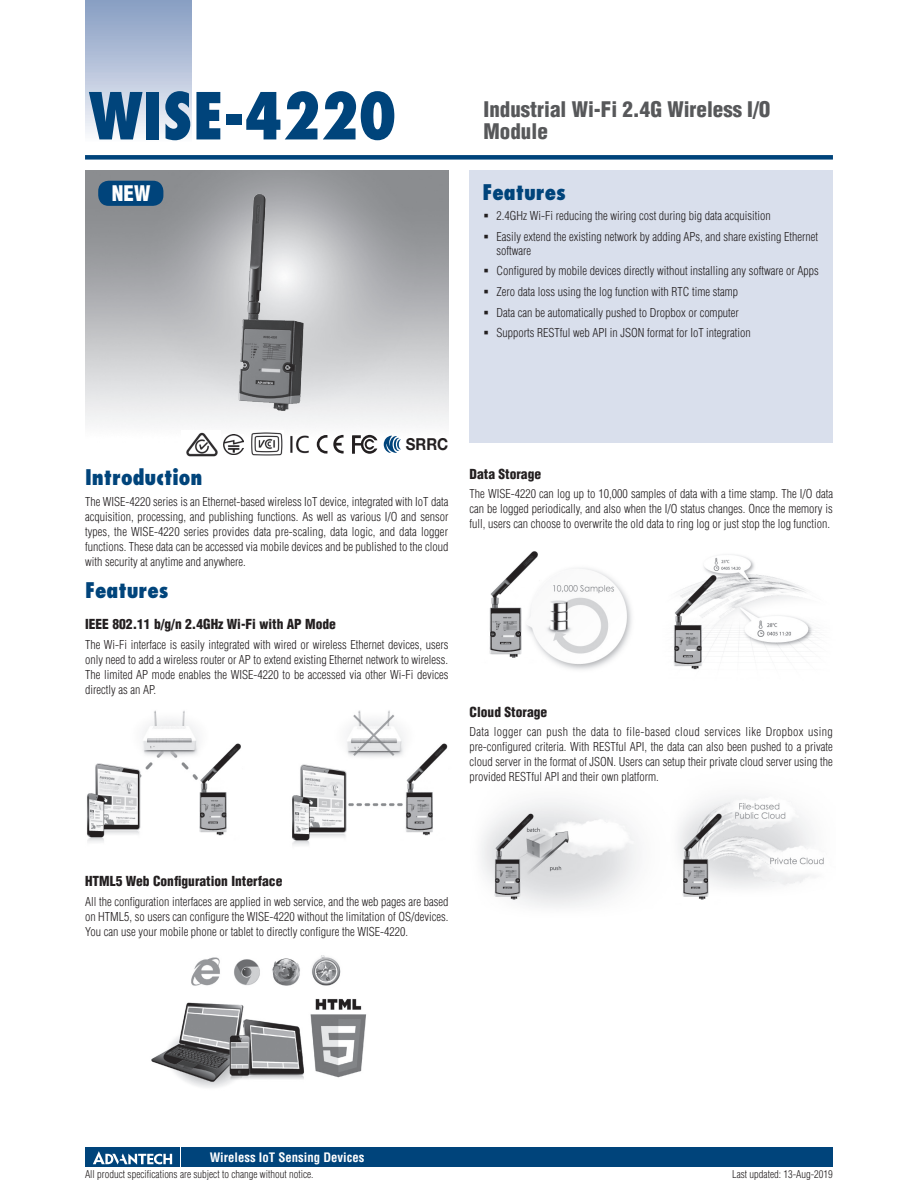
<style>
.page{position:relative;width:918px;height:1188px;background:#fff}
.page>*{position:absolute;margin:0;border:0;box-sizing:border-box;transform-origin:0 0}
.t1{font:800 condensed 63px "Futura";color:#00447b}
.t2{font:900 condensed 21px/22.5px "Helvetica";color:#57585a}
.t3{font:800 condensed 21px "Futura";color:#00447b}
.t4{font:900 condensed 21px "Helvetica";color:#fff}
.t5{font:700 16.5px "Helvetica Neue";color:#231f20;scale:.91 1}
.t6{font:900 condensed 13.5px "Helvetica";color:#231f20}
.t7{font:700 condensed 12.75px "Helvetica";color:#fff}
.t8{font:300 condensed 12px/15px "Helvetica";color:#231f20;text-align:justify}
.t9{font:300 condensed 10.5px "Helvetica";color:#231f20}
</style>
<div class="page">
<div style="left:85px;top:155px;width:748px;height:5px;background:#00447b"></div>
<div style="left:85px;top:0;width:106px;height:143px;background:linear-gradient(to bottom,#849bc1,#f9fafc)"></div>
<div style="left:182px;top:1147px;width:651px;height:20px;background:#00447b"></div>
<div style="left:85px;top:1147px;width:95px;height:20px;background:#00447b"></div>
<svg style="left:93px;top:1151px;width:79px;height:14px"></svg>
<div style="left:470px;top:170px;width:363px;height:272px;background:#d9dfec"></div>
<img style="left:85px;top:170px;width:363px;height:272px">
<img style="left:481px;top:796px;width:343px;height:112px">
<img style="left:489px;top:551px;width:329px;height:119px">
<img style="left:151px;top:955px;width:216px;height:133px">
<img style="left:87px;top:710px;width:361px;height:135px">
<img style="left:251px;top:431px;width:33px;height:25px">
<img style="left:290px;top:435px;width:20px;height:18px">
<img style="left:223px;top:434px;width:20px;height:21px">
<img style="left:182px;top:430px;width:38px;height:27px">
<div style="left:98px;top:181px;width:65px;height:25px;background:#00447b;border-radius:10px"></div>
<svg style="left:384px;top:436px;width:17px;height:17px"></svg>
<svg style="left:317px;top:435px;width:10px;height:19px"></svg>
<svg style="left:333px;top:435px;width:11px;height:19px"></svg>
<svg style="left:352px;top:435px;width:25px;height:19px"></svg>
<img style="left:205px;top:181px;width:131px;height:242px">
<h1 class="t1" style="left:89px;top:77px;width:309px">WISE-4220</h1>
<h2 class="t2" style="left:484px;top:98px;width:289px">Industrial Wi-Fi 2.4G Wireless I/O<br>Module</h2>
<h2 class="t4" style="left:112px;top:181px;width:40px">NEW</h2>
<h2 class="t3" style="left:482px;top:179px;width:85px">Features</h2>
<p class="t8" style="left:496px;top:205px;width:323px;line-height:20.7px">2.4GHz Wi-Fi reducing the wiring cost during big data acquisition<br>Easily extend the existing network by adding APs, and share existing Ethernet</p>
<p class="t8" style="left:496px;top:240px;width:324px;line-height:20.7px;text-align:left">software<br>Configured by mobile devices directly without installing any software or Apps Zero data loss using the log function with RTC time stamp<br>Data can be automatically pushed to Dropbox or computer<br>Supports RESTful web API in JSON format for IoT integration</p>
<h3 class="t5" style="left:406px;top:434px;width:48px">SRRC</h3>
<h2 class="t3" style="left:85px;top:464px;width:119px">Introduction</h2>
<p class="t8" style="left:85px;top:494px;width:365px">The WISE-4220 series is an Ethernet-based wireless IoT device, integrated with IoT data acquisition, processing, and publishing functions. As well as various I/O and sensor types, the WISE-4220 series provides data pre-scaling, data logic, and data logger functions. These data can be accessed via mobile devices and be published to the cloud with security at anytime and anywhere.</p>
<h2 class="t3" style="left:85px;top:577px;width:85px">Features</h2>
<p class="t6" style="left:85px;top:616px;width:252px">IEEE 802.11 b/g/n 2.4GHz Wi-Fi with AP Mode</p>
<p class="t8" style="left:85px;top:637px;width:365px">The Wi-Fi interface is easily integrated with wired or wireless Ethernet devices, users only need to add a wireless router or AP to extend existing Ethernet network to wireless.<br>The limited AP mode enables the WISE-4220 to be accessed via other Wi-Fi devices directly as an AP.</p>
<p class="t6" style="left:470px;top:465px;width:73px">Data Storage</p>
<p class="t8" style="left:470px;top:486px;width:365px">The WISE-4220 can log up to 10,000 samples of data with a time stamp. The I/O data can be logged periodically, and also when the I/O status changes. Once the memory is full, users can choose to overwrite the old data to ring log or just stop the log function.</p>
<p class="t6" style="left:470px;top:704px;width:79px">Cloud Storage</p>
<p class="t8" style="left:470px;top:724px;width:365px">Data logger can push the data to file-based cloud services like Dropbox using pre-configured criteria. With RESTful API, the data can also been pushed to a private cloud server in the format of JSON. Users can setup their private cloud server using the provided RESTful API and their own platform.</p>
<p class="t6" style="left:85px;top:873px;width:199px">HTML5 Web Configuration Interface</p>
<p class="t8" style="left:85px;top:894px;width:365px">All the configuration interfaces are applied in web service, and the web pages are based on HTML5, so users can configure the WISE-4220 without the limitation of OS/devices.<br>You can use your mobile phone or tablet to directly configure the WISE-4220.</p>
<p class="t7" style="left:210px;top:1150px;width:156px">Wireless IoT Sensing Devices</p>
<p class="t9" style="left:85px;top:1168px;width:230px">All product specifications are subject to change without notice.</p>
<p class="t9" style="left:732px;top:1168px;width:102px">Last updated: 13-Aug-2019</p>
</div>
